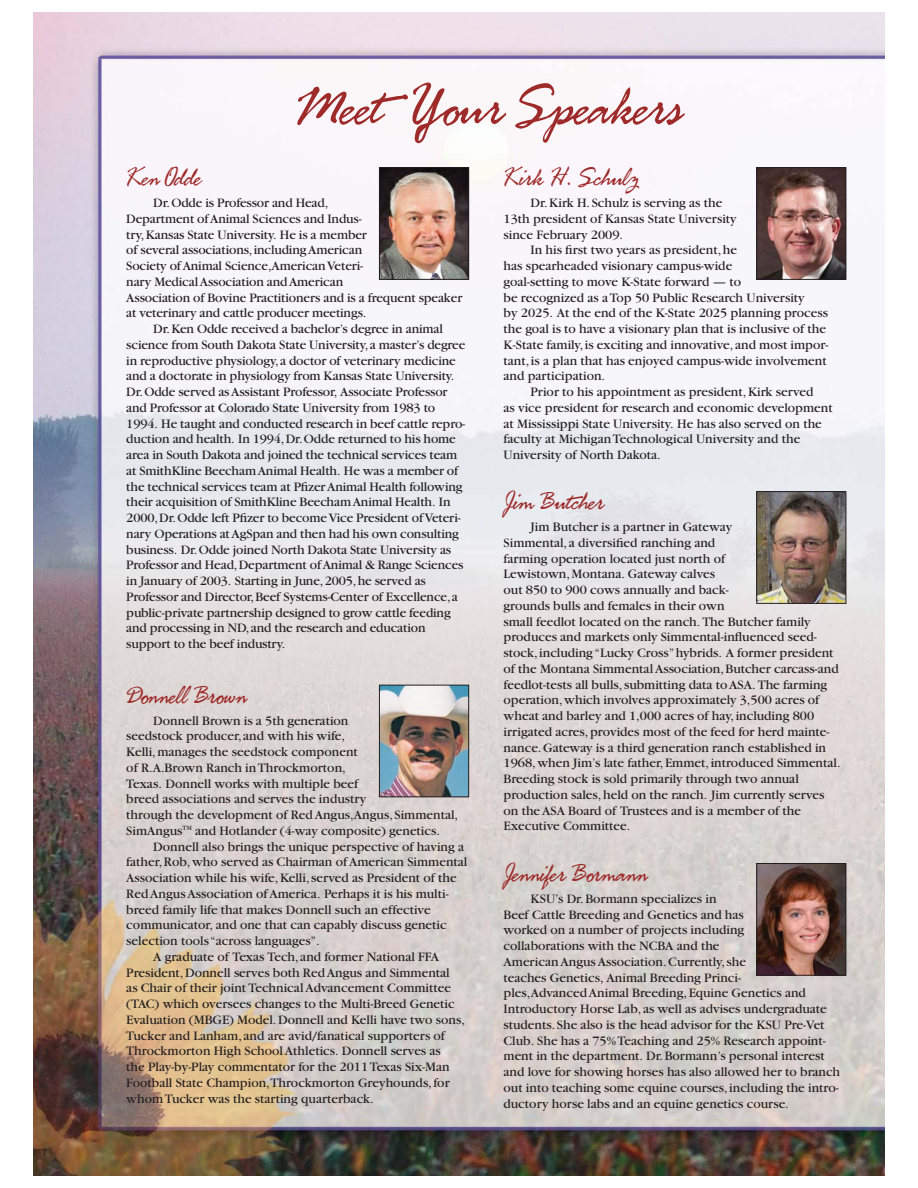
<style>
.page{position:relative;width:918px;height:1188px;background:#fff}
.page>*{position:absolute;margin:0;border:0;box-sizing:border-box;transform-origin:0 0}
.t1{font:60px "Fresh Script";letter-spacing:-.01em;color:#9e2a29}
.t2{font:27px "Fresh Script";color:#9e2a29}
.t3{font:13.5px/15.8px "Garamond";color:#231f20}
</style>
<div class="page">
<img style="left:34px;top:12px;width:850px;height:1164px">
<img style="left:381px;top:169px;width:86px;height:109px">
<div style="left:379px;top:167px;width:90px;height:113px;border:1px solid #231f20"></div>
<img style="left:758px;top:493px;width:86px;height:109px">
<div style="left:756px;top:491px;width:90px;height:113px;border:1px solid #231f20"></div>
<img style="left:758px;top:169px;width:86px;height:109px">
<div style="left:756px;top:167px;width:90px;height:113px;border:1px solid #231f20"></div>
<img style="left:381px;top:687px;width:86px;height:108px">
<div style="left:379px;top:685px;width:90px;height:112px;border:1px solid #231f20"></div>
<img style="left:758px;top:865px;width:86px;height:109px">
<div style="left:756px;top:863px;width:90px;height:113px;border:1px solid #231f20"></div>
<h1 class="t1" style="left:292px;top:86px;width:391px">MeetYour Speakers</h1>
<h2 class="t2" style="left:126px;top:168px;width:76px">Ken Odde</h2>
<p class="t3" style="left:126px;top:196px;width:338px;text-indent:27px">Dr. Odde is Professor and Head,<br>Department of Animal Sciences and Indus-<br>try, Kansas State University. He is a member<br>of several associations, including American<br>Society of Animal Science,American Veteri-<br>nary Medical Association and American<br>Association of Bovine Practitioners and is a frequent speaker at veterinary and cattle producer meetings.</p>
<p class="t3" style="left:126px;top:322px;width:341px;text-indent:27px">Dr. Ken Odde received a bachelor’s degree in animal science from South Dakota State University, a master’s degree in reproductive physiology, a doctor of veterinary medicine and a doctorate in physiology from Kansas State University.<br>Dr. Odde served as Assistant Professor, Associate Professor and Professor at Colorado State University from 1983 to 1994. He taught and conducted research in beef cattle repro&shy;duction and health. In 1994, Dr. Odde returned to his home area in South Dakota and joined the technical services team at SmithKline Beecham Animal Health. He was a member of the technical services team at Pfizer Animal Health following their acquisition of SmithKline Beecham Animal Health. In 2000, Dr. Odde left Pfizer to become Vice President of Veteri&shy;nary Operations at AgSpan and then had his own consulting business. Dr. Odde joined North Dakota State University as Professor and Head, Department of Animal &amp; Range Sciences in January of 2003. Starting in June, 2005, he served as Professor and Director, Beef Systems-Center of Excellence, a public-private partnership designed to grow cattle feeding and processing in ND, and the research and education support to the beef industry.</p>
<h2 class="t2" style="left:126px;top:686px;width:121px">Donnell Brown</h2>
<p class="t3" style="left:126px;top:714px;width:333px;text-indent:27px">Donnell Brown is a 5th generation<br>seedstock producer, and with his wife,<br>Kelli, manages the seedstock component<br>of R.A.Brown Ranch in Throckmorton,<br>Texas. Donnell works with multiple beef<br>breed associations and serves the industry<br>through the development of Red Angus,Angus, Simmental, SimAngus<sup>TM</sup> and Hotlander (4-way composite) genetics.</p>
<p class="t3" style="left:153px;top:840px;width:312px">Donnell also brings the unique perspective of having a</p>
<p class="t3" style="left:126px;top:855px;width:343px">father, Rob, who served as Chairman of American Simmental</p>
<p class="t3" style="left:126px;top:871px;width:332px">Association while his wife, Kelli, served as President of the</p>
<p class="t3" style="left:126px;top:887px;width:324px">Red Angus Association of America. Perhaps it is his multi-</p>
<p class="t3" style="left:126px;top:903px;width:306px">breed family life that makes Donnell such an effective</p>
<p class="t3" style="left:126px;top:918px;width:322px">communicator, and one that can capably discuss genetic</p>
<p class="t3" style="left:126px;top:934px;width:195px">selection tools “across languages”.</p>
<p class="t3" style="left:153px;top:950px;width:287px">A graduate of Texas Tech, and former National FFA</p>
<p class="t3" style="left:126px;top:966px;width:325px">President, Donnell serves both Red Angus and Simmental</p>
<p class="t3" style="left:126px;top:981px;width:326px">as Chair of their joint Technical Advancement Committee</p>
<p class="t3" style="left:126px;top:997px;width:330px">(TAC) which oversees changes to the Multi-Breed Genetic</p>
<p class="t3" style="left:126px;top:1013px;width:340px">Evaluation (MBGE) Model. Donnell and Kelli have two sons,</p>
<p class="t3" style="left:126px;top:1029px;width:320px">Tucker and Lanham, and are avid/fanatical supporters of</p>
<p class="t3" style="left:126px;top:1044px;width:316px">Throckmorton High School Athletics. Donnell serves as</p>
<p class="t3" style="left:126px;top:1060px;width:325px">the Play-by-Play commentator for the 2011 Texas Six-Man</p>
<p class="t3" style="left:126px;top:1076px;width:325px">Football State Champion,Throckmorton Greyhounds, for</p>
<p class="t3" style="left:126px;top:1092px;width:249px">whom Tucker was the starting quarterback.</p>
<h2 class="t2" style="left:504px;top:168px;width:137px">Kirk H. Schulz</h2>
<p class="t3" style="left:504px;top:196px;width:235px;text-indent:27px">Dr. Kirk H. Schulz is serving as the<br>13th president of Kansas State University since February 2009.</p>
<p class="t3" style="left:504px;top:243px;width:326px;text-indent:27px">In his first two years as president, he<br>has spearheaded visionary campus-wide<br>goal-setting to move K-State forward — to<br>be recognized as a Top 50 Public Research University<br>by 2025. At the end of the K-State 2025 planning process the goal is to have a visionary plan that is inclusive of the K-State family, is exciting and innovative, and most impor&shy;tant, is a plan that has enjoyed campus-wide involvement and participation.</p>
<p class="t3" style="left:504px;top:385px;width:331px;text-indent:27px">Prior to his appointment as president, Kirk served<br>as vice president for research and economic development at Mississippi State University. He has also served on the faculty at Michigan Technological University and the University of North Dakota.</p>
<h2 class="t2" style="left:504px;top:492px;width:101px">Jim Butcher</h2>
<p class="t3" style="left:504px;top:520px;width:339px;text-indent:27px">Jim Butcher is a partner in Gateway<br>Simmental, a diversified ranching and<br>farming operation located just north of<br>Lewistown, Montana. Gateway calves<br>out 850 to 900 cows annually and back-<br>grounds bulls and females in their own<br>small feedlot located on the ranch. The Butcher family produces and markets only Simmental-influenced seed&shy;stock, including “Lucky Cross” hybrids. A former president of the Montana Simmental Association, Butcher carcass-and feedlot-tests all bulls, submitting data to ASA. The farming operation, which involves approximately 3,500 acres of wheat and barley and 1,000 acres of hay, including 800 irrigated acres, provides most of the feed for herd mainte&shy;nance. Gateway is a third generation ranch established in 1968, when Jim’s late father, Emmet, introduced Simmental.<br>Breeding stock is sold primarily through two annual production sales, held on the ranch. Jim currently serves on the ASA Board of Trustees and is a member of the Executive Committee.</p>
<h2 class="t2" style="left:504px;top:864px;width:145px">Jennifer Bormann</h2>
<p class="t3" style="left:504px;top:892px;width:338px;text-indent:27px">KSU’s Dr. Bormann specializes in<br>Beef Cattle Breeding and Genetics and has<br>worked on a number of projects including<br>collaborations with the NCBA and the<br>American Angus Association. Currently, she<br>teaches Genetics, Animal Breeding Princi-<br>ples,Advanced Animal Breeding, Equine Genetics and Introductory Horse Lab, as well as advises undergraduate students. She also is the head advisor for the KSU Pre-Vet Club. She has a 75% Teaching and 25% Research appoint&shy;ment in the department. Dr. Bormann’s personal interest and love for showing horses has also allowed her to branch out into teaching some equine courses, including the intro&shy;ductory horse labs and an equine genetics course.</p>
</div>
